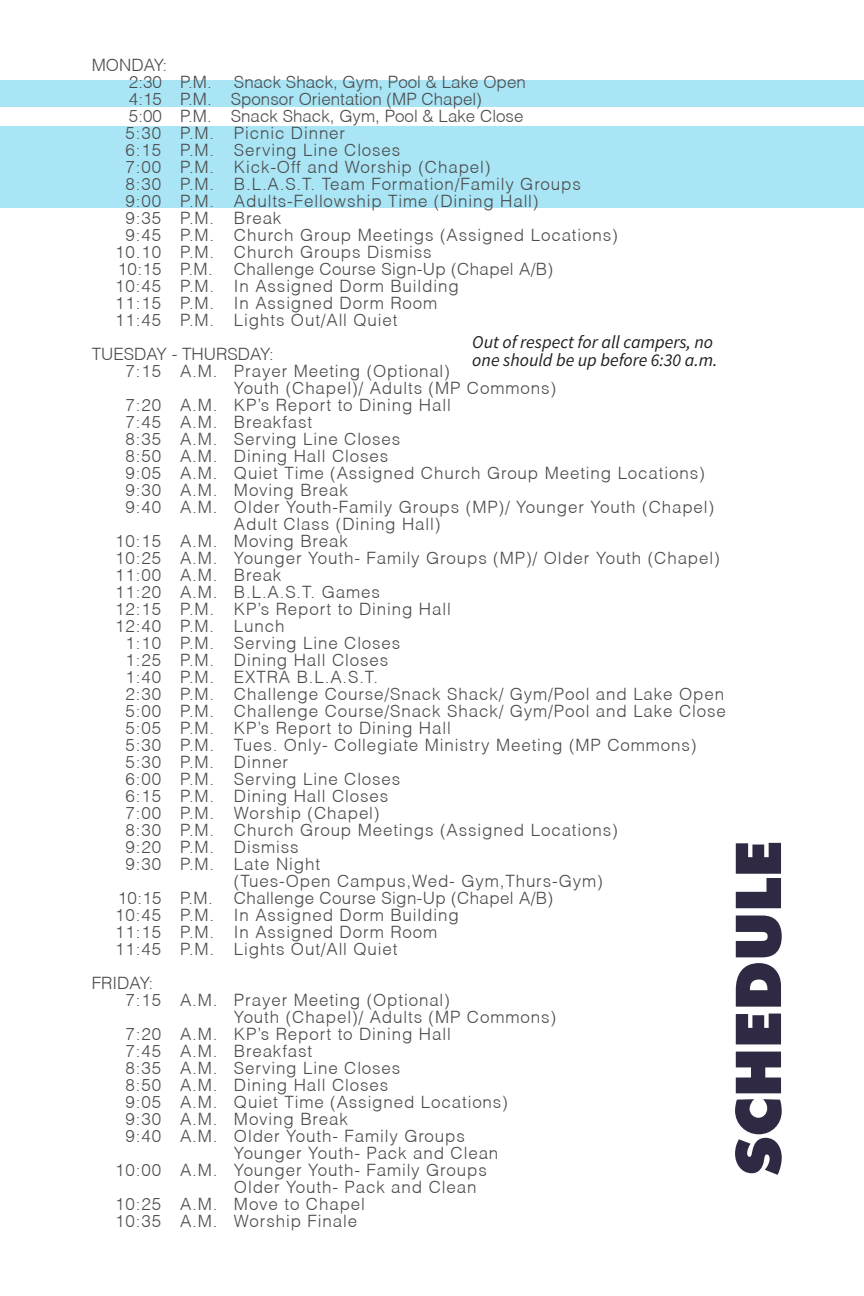
<style>
.page{position:relative;width:864px;height:1296px;background:#fff}
.page>*{position:absolute;margin:0;border:0;box-sizing:border-box;transform-origin:0 0}
.t1{font:800 60px "Futura Std";color:#2f2943}
.t2{font:italic 18px/18px "Source Sans Pro";color:#231f20}
.t3{font:300 17px "Helv";letter-spacing:.05em;color:#4b4c4d}
.t4{font:300 17px "Helv";color:#4b4c4d}
.t5{font:300 17px "Helv";letter-spacing:.02em;color:#4b4c4d}
</style>
<div class="page">
<div style="left:0;top:80px;width:864px;height:27px;background:#aae5f5"></div>
<div style="left:0;top:126px;width:864px;height:82px;background:#aae5f5"></div>
<p class="t3" style="left:92px;top:54px;width:77px">MONDAY:</p>
<p class="t3" style="left:129px;top:71px;width:84px">2:30 P.M.</p>
<p class="t4" style="left:234px;top:71px;width:293px">Snack Shack, Gym, Pool &amp; Lake Open</p>
<p class="t4" style="left:129px;top:88px;width:355px">4:15 P.M. Sponsor Orientation (MP Chapel)</p>
<p class="t4" style="left:129px;top:105px;width:396px">5:00 P.M. Snack Shack, Gym, Pool &amp; Lake Close</p>
<p class="t3" style="left:126px;top:122px;width:221px">5:30 P.M. Picnic Dinner</p>
<p class="t3" style="left:126px;top:139px;width:276px">6:15 P.M. Serving Line Closes</p>
<p class="t3" style="left:126px;top:156px;width:366px">7:00 P.M. Kick-Off and Worship (Chapel)</p>
<p class="t3" style="left:126px;top:173px;width:457px">8:30 P.M. B.L.A.S.T. Team Formation/Family Groups</p>
<p class="t3" style="left:126px;top:190px;width:415px">9:00 P.M. Adults-Fellowship Time (Dining Hall)</p>
<p class="t3" style="left:126px;top:207px;width:157px">9:35 P.M. Break</p>
<p class="t3" style="left:126px;top:224px;width:494px">9:45 P.M. Church Group Meetings (Assigned Locations)</p>
<p class="t3" style="left:115px;top:241px;width:318px">10.10 P.M. Church Groups Dismiss</p>
<p class="t5" style="left:118px;top:258px;width:437px">10:15 P.M. Challenge Course Sign-Up (Chapel A/B)</p>
<p class="t3" style="left:115px;top:275px;width:345px">10:45 P.M. In Assigned Dorm Building</p>
<p class="t3" style="left:115px;top:292px;width:324px">11:15 P.M. In Assigned Dorm Room</p>
<p class="t3" style="left:115px;top:309px;width:284px">11:45 P.M. Lights Out/All Quiet</p>
<p class="t4" style="left:92px;top:343px;width:183px">TUESDAY - THURSDAY:</p>
<p class="t3" style="left:126px;top:360px;width:326px">7:15 A.M. Prayer Meeting (Optional)</p>
<p class="t3" style="left:234px;top:377px;width:324px">Youth (Chapel)/ Adults (MP Commons)</p>
<p class="t3" style="left:126px;top:394px;width:327px">7:20 A.M. KP’s Report to Dining Hall</p>
<p class="t3" style="left:126px;top:411px;width:188px">7:45 A.M. Breakfast</p>
<p class="t3" style="left:126px;top:428px;width:276px">8:35 A.M. Serving Line Closes</p>
<p class="t3" style="left:126px;top:445px;width:264px">8:50 A.M. Dining Hall Closes</p>
<p class="t3" style="left:126px;top:462px;width:581px">9:05 A.M. Quiet Time (Assigned Church Group Meeting Locations)</p>
<p class="t3" style="left:126px;top:479px;width:224px">9:30 A.M. Moving Break</p>
<p class="t3" style="left:126px;top:496px;width:590px">9:40 A.M. Older Youth-Family Groups (MP)/ Younger Youth (Chapel)</p>
<p class="t3" style="left:234px;top:513px;width:208px">Adult Class (Dining Hall)</p>
<p class="t3" style="left:115px;top:530px;width:234px">10:15 A.M. Moving Break</p>
<p class="t3" style="left:115px;top:547px;width:606px">10:25 A.M. Younger Youth- Family Groups (MP)/ Older Youth (Chapel)</p>
<p class="t3" style="left:115px;top:564px;width:168px">11:00 A.M. Break</p>
<p class="t3" style="left:115px;top:581px;width:266px">11:20 A.M. B.L.A.S.T. Games</p>
<p class="t3" style="left:115px;top:598px;width:337px">12:15 P.M. KP’s Report to Dining Hall</p>
<p class="t3" style="left:115px;top:615px;width:171px">12:40 P.M. Lunch</p>
<p class="t3" style="left:126px;top:632px;width:276px">1:10 P.M. Serving Line Closes</p>
<p class="t3" style="left:126px;top:649px;width:264px">1:25 P.M. Dining Hall Closes</p>
<p class="t3" style="left:126px;top:666px;width:254px">1:40 P.M. EXTRA B.L.A.S.T.</p>
<p class="t3" style="left:126px;top:683px;width:600px">2:30 P.M. Challenge Course/Snack Shack/ Gym/Pool and Lake Open</p>
<p class="t3" style="left:126px;top:700px;width:602px">5:00 P.M. Challenge Course/Snack Shack/ Gym/Pool and Lake Close</p>
<p class="t3" style="left:126px;top:717px;width:327px">5:05 P.M. KP’s Report to Dining Hall</p>
<p class="t3" style="left:126px;top:734px;width:572px">5:30 P.M. Tues. Only- Collegiate Ministry Meeting (MP Commons)</p>
<p class="t3" style="left:126px;top:751px;width:164px">5:30 P.M. Dinner</p>
<p class="t3" style="left:126px;top:768px;width:276px">6:00 P.M. Serving Line Closes</p>
<p class="t3" style="left:126px;top:785px;width:264px">6:15 P.M. Dining Hall Closes</p>
<p class="t3" style="left:126px;top:802px;width:256px">7:00 P.M. Worship (Chapel)</p>
<p class="t3" style="left:126px;top:819px;width:494px">8:30 P.M. Church Group Meetings (Assigned Locations)</p>
<p class="t3" style="left:126px;top:836px;width:175px">9:20 P.M. Dismiss</p>
<p class="t3" style="left:126px;top:853px;width:196px">9:30 P.M. Late Night</p>
<p class="t3" style="left:234px;top:870px;width:370px">(Tues-Open Campus,Wed- Gym,Thurs-Gym)</p>
<p class="t5" style="left:118px;top:887px;width:437px">10:15 P.M. Challenge Course Sign-Up (Chapel A/B)</p>
<p class="t3" style="left:115px;top:904px;width:345px">10:45 P.M. In Assigned Dorm Building</p>
<p class="t3" style="left:115px;top:921px;width:324px">11:15 P.M. In Assigned Dorm Room</p>
<p class="t3" style="left:115px;top:938px;width:284px">11:45 P.M. Lights Out/All Quiet</p>
<p class="t3" style="left:92px;top:972px;width:63px">FRIDAY:</p>
<p class="t3" style="left:126px;top:989px;width:326px">7:15 A.M. Prayer Meeting (Optional)</p>
<p class="t3" style="left:234px;top:1006px;width:324px">Youth (Chapel)/ Adults (MP Commons)</p>
<p class="t3" style="left:126px;top:1023px;width:327px">7:20 A.M. KP’s Report to Dining Hall</p>
<p class="t3" style="left:126px;top:1040px;width:188px">7:45 A.M. Breakfast</p>
<p class="t3" style="left:126px;top:1057px;width:276px">8:35 A.M. Serving Line Closes</p>
<p class="t3" style="left:126px;top:1074px;width:264px">8:50 A.M. Dining Hall Closes</p>
<p class="t3" style="left:126px;top:1091px;width:384px">9:05 A.M. Quiet Time (Assigned Locations)</p>
<p class="t3" style="left:126px;top:1108px;width:224px">9:30 A.M. Moving Break</p>
<p class="t3" style="left:126px;top:1125px;width:341px">9:40 A.M. Older Youth- Family Groups</p>
<p class="t3" style="left:234px;top:1142px;width:266px">Younger Youth- Pack and Clean</p>
<p class="t3" style="left:115px;top:1159px;width:373px">10:00 A.M. Younger Youth- Family Groups</p>
<p class="t3" style="left:234px;top:1176px;width:244px">Older Youth- Pack and Clean</p>
<p class="t3" style="left:115px;top:1193px;width:251px">10:25 A.M. Move to Chapel</p>
<p class="t3" style="left:115px;top:1210px;width:243px">10:35 A.M. Worship Finale</p>
<p class="t2" style="left:472px;top:332px;width:247px">Out of respect for all campers, no one should be up before 6:30 a.m.</p>
<p class="t1" style="left:720px;top:1176px;width:338px;rotate:-90deg">SCHEDULE</p>
</div>
